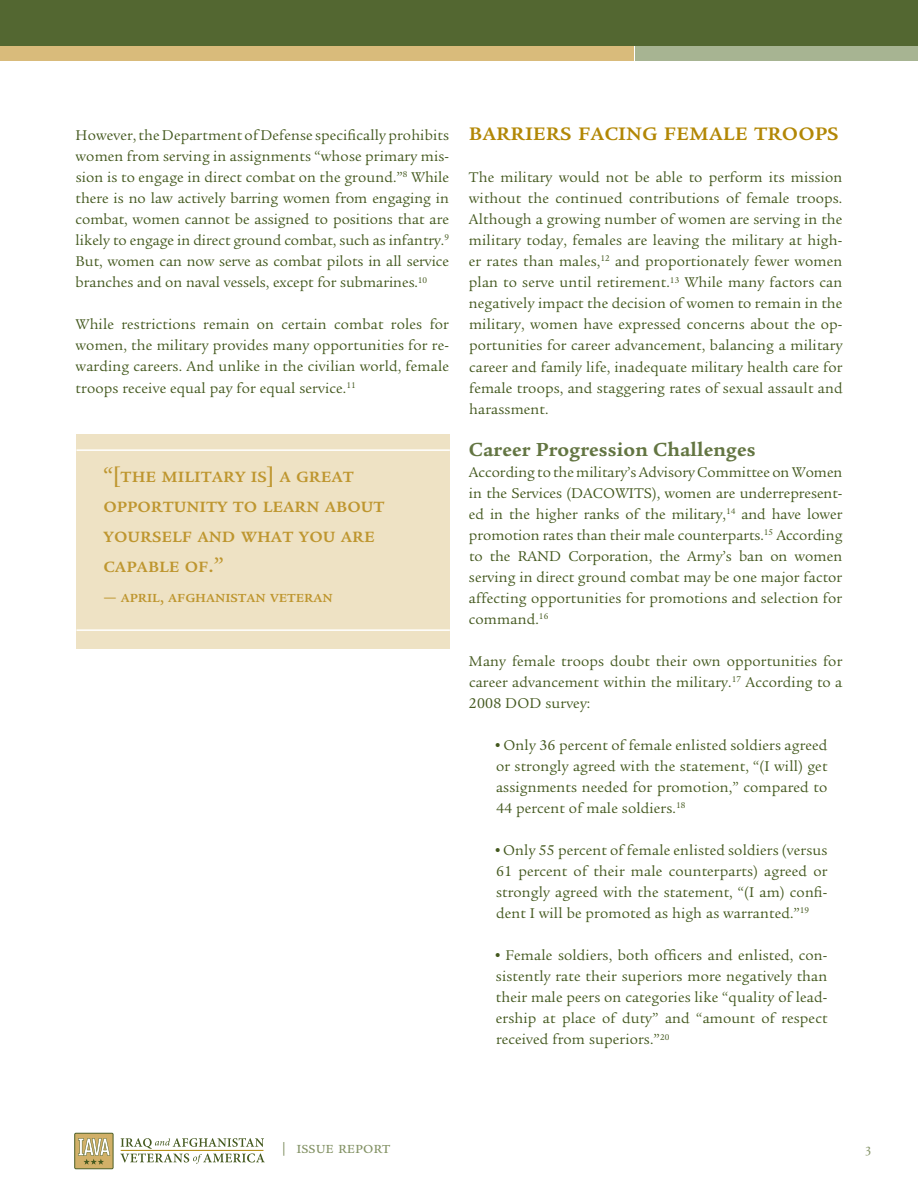
<style>
.page{position:relative;width:918px;height:1188px;background:#fff}
.page>*{position:absolute;margin:0;border:0;box-sizing:border-box;transform-origin:0 0}
.t1{font:500 25.5px "Legacy Serif SC";color:#b28705}
.t2{font:500 21px/30px "Legacy Serif SC";color:#be962f}
.t3{font:700 19.5px "Legacy Serif";letter-spacing:.01em;color:#637542}
.t4{font:500 16.5px "Legacy Serif SC";color:#be962f}
.t5{font:16.5px "Legacy Serif SC";color:#849366}
.t6{font:14.7px/21px "Legacy Serif";letter-spacing:.01em;color:#44591f;text-align:justify}
.t7{font:13.2px "Legacy Serif SC";color:#849366}
</style>
<div class="page">
<div style="left:636px;top:0;width:282px;height:61px;background:#a7b492"></div>
<div style="left:0;top:0;width:633px;height:61px;background:#d9bb7b"></div>
<div style="left:0;top:0;width:918px;height:45px;background:#536731"></div>
<svg style="left:120px;top:1138px;width:145px;height:26px"></svg>
<hr style="left:121px;top:1150px;width:142px;height:1px;background:#b28705">
<svg style="left:74px;top:1133px;width:40px;height:36px"></svg>
<div style="left:77px;top:434px;width:373px;height:215px;background:#eee2c4"></div>
<hr style="left:76px;top:449px;width:374px;height:2px;background:#fff">
<hr style="left:76px;top:629px;width:374px;height:2px;background:#fff">
<p class="t6" style="left:76px;top:125px;width:375px">However,the Department of Defense specifically prohibits women from serving in assignments “whose primary mis&shy;sion is to engage in direct combat on the ground.”<sup>8</sup> While there is no law actively barring women from engaging in combat, women cannot be assigned to positions that are likely to engage in direct ground combat, such as infantry.<sup>9<br></sup>But, women can now serve as combat pilots in all service branches and on naval vessels, except for submarines.<sup>10</sup></p>
<p class="t6" style="left:76px;top:314px;width:375px">While restrictions remain on certain combat roles for women, the military provides many opportunities for re&shy;warding careers. And unlike in the civilian world, female troops receive equal pay for equal service.<sup>11</sup></p>
<h2 class="t2" style="left:104px;top:461px;width:283px">“[the military is] a great opportunity to learn about yourself and what you are capable of.”</h2>
<p class="t4" style="left:104px;top:587px;width:231px">— april, afghanistan veteran</p>
<h1 class="t1" style="left:469px;top:117px;width:371px">barriers facing female troops</h1>
<p class="t6" style="left:469px;top:167px;width:375px">The military would not be able to perform its mission without the continued contributions of female troops.<br>Although a growing number of women are serving in the military today, females are leaving the military at high&shy;er rates than males,<sup>12</sup> and proportionately fewer women plan to serve until retirement.<sup>13</sup> While many factors can negatively impact the decision of women to remain in the military, women have expressed concerns about the op&shy;portunities for career advancement, balancing a military career and family life, inadequate military health care for female troops, and staggering rates of sexual assault and harassment.</p>
<h3 class="t3" style="left:469px;top:437px;width:288px">Career Progression Challenges</h3>
<p class="t6" style="left:469px;top:462px;width:375px">According to the military’s Advisory Committee on Women in the Services (DACOWITS), women are underrepresent&shy;ed in the higher ranks of the military,<sup>14</sup> and have lower promotion rates than their male counterparts.<sup>15</sup> According to the RAND Corporation, the Army’s ban on women serving in direct ground combat may be one major factor affecting opportunities for promotions and selection for command.<sup>16</sup></p>
<p class="t6" style="left:469px;top:651px;width:375px">Many female troops doubt their own opportunities for career advancement within the military.<sup>17</sup> According to a 2008 DOD survey:</p>
<p class="t6" style="left:496px;top:735px;width:333px">• Only 36 percent of female enlisted soldiers agreed or strongly agreed with the statement, “(I will) get assignments needed for promotion,” compared to 44 percent of male soldiers.<sup>18</sup></p>
<p class="t6" style="left:496px;top:840px;width:333px">• Only 55 percent of female enlisted soldiers (versus 61 percent of their male counterparts) agreed or strongly agreed with the statement, “(I am) confi&shy;dent I will be promoted as high as warranted.”<sup>19</sup></p>
<p class="t6" style="left:496px;top:945px;width:333px">• Female soldiers, both officers and enlisted, con&shy;sistently rate their superiors more negatively than their male peers on categories like “quality of lead&shy;ership at place of duty” and “amount of respect received from superiors.”<sup>20</sup></p>
<p class="t5" style="left:280px;top:1138px;width:112px">| issue report</p>
<p class="t7" style="left:865px;top:1141px;width:7px">3</p>
</div>
